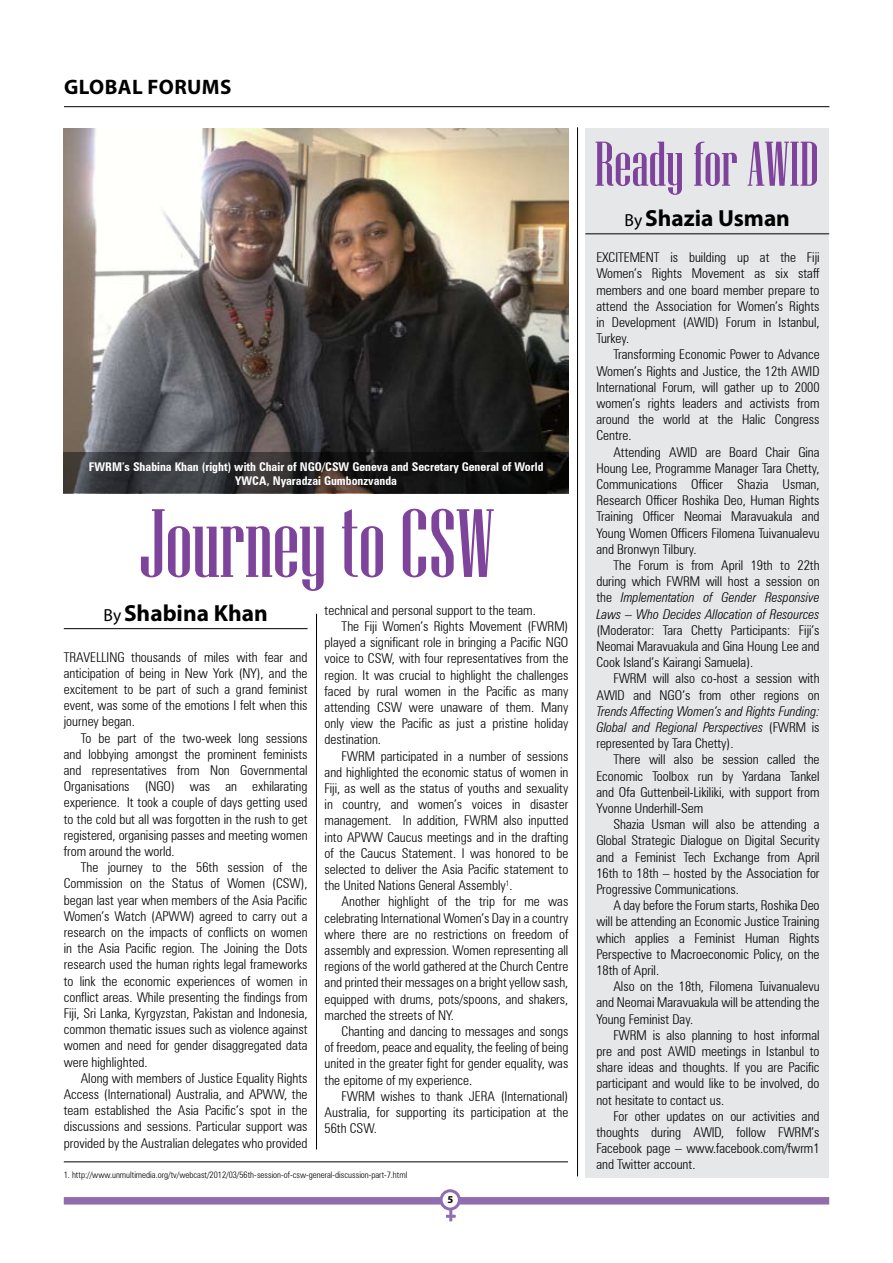
<style>
.page{position:relative;width:893px;height:1263px;background:#fff}
.page>*{position:absolute;margin:0;border:0;box-sizing:border-box;transform-origin:0 0}
.t1{font:96.75px "Niagara Solid";color:#7e449b}
.t2{font:63px "Niagara Solid";color:#7e449b}
.t3{font:700 23.4px "Myriad Pro";color:#000}
.t4{font:700 21px "Myriad Pro";letter-spacing:.02em;color:#000}
.t5{font:300 condensed 13.5px/16.2px "Zurich BT";color:#000;text-align:justify}
.t6{font:italic 300 condensed 13.5px/16.2px "Zurich BT";color:#000;text-align:justify}
.t7{font:700 condensed 12px/14.4px "Zurich BT";color:#fff;text-align:center}
.t8{font:700 10.5px "Myriad Pro";color:#000}
.t9{font:300 condensed 9px "Zurich BT";color:#000}
.s1{font-weight:400;font-size:17.55px}
.s2{font-style:normal}
</style>
<div class="page">
<div style="left:440px;top:1189px;width:21px;height:21px;border:3px solid #916caf;border-radius:50%"></div>
<div style="left:64px;top:1197px;width:377px;height:7px;background:#916caf"></div>
<svg style="left:446px;top:1210px;width:10px;height:11px"></svg>
<div style="left:459px;top:1197px;width:370px;height:7px;background:#916caf"></div>
<div style="left:585px;top:129px;width:244px;height:1049px;background:#e6e7e8"></div>
<hr style="left:64px;top:106px;width:765px;height:1px;background:#000">
<hr style="left:64px;top:628px;width:244px;height:1px;background:#000">
<hr style="left:585px;top:233px;width:244px;height:1px;background:#000">
<hr style="left:316px;top:614px;width:1px;height:535px;background:#000">
<hr style="left:577px;top:127px;width:1px;height:1049px;background:#000">
<hr style="left:64px;top:1161px;width:504px;height:1px;background:#000">
<img style="left:64px;top:129px;width:505px;height:324px">
<svg style="left:64px;top:453px;width:505px;height:40px;background:#252525"></svg>
<h3 class="t4" style="left:64px;top:74px;width:169px">GLOBAL FORUMS</h3>
<p class="t7" style="left:89px;top:459px;width:456px">FWRM’s Shabina Khan (right) with Chair of NGO/CSW Geneva and Secretary General of World<br>YWCA, Nyaradzai Gumbonzvanda</p>
<h1 class="t1" style="left:139px;top:492px;width:357px">Journey to CSW</h1>
<h3 class="t3" style="left:104px;top:598px;width:166px"><span class="s1">By</span> Shabina Khan</h3>
<p class="t5" style="left:64px;top:649px;width:245px">Travelli ng thousands of miles with fear and anticipation of being in New York (NY), and the excitement to be part of such a grand feminist event, was some of the emotions I felt when this journey began.</p>
<p class="t5" style="left:64px;top:730px;width:245px;text-indent:17px">To be part of the two-week long sessions and lobbying amongst the prominent feminists and representatives from Non Governmental Organisations (NGO) was an exhilarating experience. It took a couple of days getting used to the cold but all was forgotten in the rush to get registered, organising passes and meeting women from around the world.</p>
<p class="t5" style="left:64px;top:859px;width:245px;text-indent:17px">The journey to the 56th session of the Commission on the Status of Women (CSW), began last year when members of the Asia Pacific Women’s Watch (APWW) agreed to carry out a research on the impacts of conflicts on women in the Asia Pacific region. The Joining the Dots research used the human rights legal frameworks to link the economic experiences of women in conflict areas. While presenting the findings from Fiji, Sri Lanka, Kyrgyzstan, Pakistan and Indonesia, common thematic issues such as violence against women and need for gender disaggregated data were highlighted.</p>
<p class="t5" style="left:64px;top:1070px;width:245px;text-indent:17px">Along with members of Justice Equality Rights Access (International) Australia, and APWW, the team established the Asia Pacific’s spot in the discussions and sessions. Particular support was provided by the Australian delegates who provided</p>
<p class="t5" style="left:325px;top:602px;width:213px">technical and personal support to the team.</p>
<p class="t5" style="left:342px;top:618px;width:228px">The Fiji Women’s Rights Movement (FWRM)</p>
<p class="t5" style="left:325px;top:634px;width:245px">played a significant role in bringing a Pacific NGO</p>
<p class="t5" style="left:325px;top:650px;width:245px">voice to CSW, with four representatives from the</p>
<p class="t5" style="left:325px;top:667px;width:245px">region. It was crucial to highlight the challenges</p>
<p class="t5" style="left:325px;top:683px;width:245px">faced by rural women in the Pacific as many</p>
<p class="t5" style="left:325px;top:699px;width:245px">attending CSW were unaware of them. Many</p>
<p class="t5" style="left:325px;top:715px;width:245px">only view the Pacific as just a pristine holiday</p>
<p class="t5" style="left:325px;top:731px;width:58px">destination.</p>
<p class="t5" style="left:342px;top:748px;width:228px">FWRM participated in a number of sessions</p>
<p class="t5" style="left:325px;top:764px;width:245px">and highlighted the economic status of women in</p>
<p class="t5" style="left:325px;top:780px;width:245px">Fiji, as well as the status of youths and sexuality</p>
<p class="t5" style="left:325px;top:796px;width:245px">in country, and women’s voices in disaster</p>
<p class="t5" style="left:325px;top:812px;width:245px">management. In addition, FWRM also inputted</p>
<p class="t5" style="left:325px;top:829px;width:245px">into APWW Caucus meetings and in the drafting</p>
<p class="t5" style="left:325px;top:845px;width:245px">of the Caucus Statement. I was honored to be</p>
<p class="t5" style="left:325px;top:861px;width:245px">selected to deliver the Asia Pacific statement to</p>
<p class="t5" style="left:325px;top:877px;width:189px">the United Nations General Assembly<sup>1</sup>.</p>
<p class="t5" style="left:342px;top:893px;width:228px">Another highlight of the trip for me was</p>
<p class="t5" style="left:325px;top:910px;width:245px">celebrating International Women’s Day in a country</p>
<p class="t5" style="left:325px;top:926px;width:245px">where there are no restrictions on freedom of</p>
<p class="t5" style="left:325px;top:942px;width:245px">assembly and expression. Women representing all</p>
<p class="t5" style="left:325px;top:958px;width:245px">regions of the world gathered at the Church Centre</p>
<p class="t5" style="left:325px;top:974px;width:245px">and printed their messages on a bright yellow sash,</p>
<p class="t5" style="left:325px;top:991px;width:245px">equipped with drums, pots/spoons, and shakers,</p>
<p class="t5" style="left:325px;top:1007px;width:131px">marched the streets of NY.</p>
<p class="t5" style="left:342px;top:1023px;width:228px">Chanting and dancing to messages and songs</p>
<p class="t5" style="left:325px;top:1039px;width:245px">of freedom, peace and equality, the feeling of being</p>
<p class="t5" style="left:325px;top:1055px;width:245px">united in the greater fight for gender equality, was</p>
<p class="t5" style="left:325px;top:1072px;width:149px">the epitome of my experience.</p>
<p class="t5" style="left:342px;top:1088px;width:228px">FWRM wishes to thank JERA (International)</p>
<p class="t5" style="left:325px;top:1104px;width:245px">Australia, for supporting its participation at the</p>
<p class="t5" style="left:325px;top:1120px;width:54px">56th CSW.</p>
<p class="t9" style="left:64px;top:1169px;width:345px">1. http://www.unmultimedia.org/tv/webcast/2012/03/56th-session-of-csw-general-discussion-part-7.html</p>
<p class="t8" style="left:447px;top:1192px;width:7px">5</p>
<h2 class="t2" style="left:595px;top:131px;width:226px">Ready for AWID</h2>
<h3 class="t3" style="left:625px;top:203px;width:167px"><span class="s1">By</span> Shazia Usman</h3>
<p class="t5" style="left:596px;top:249px;width:225px">Excitement is building up at the Fiji Women’s Rights Movement as six staff members and one board member prepare to attend the Association for Women’s Rights in Development (AWID) Forum in Istanbul, Turkey.</p>
<p class="t5" style="left:596px;top:346px;width:225px;text-align:left;text-indent:17px">Transforming Economic Power to Advance Women’s Rights and Justice, the 12th AWID International Forum, will gather up to 2000 women’s rights leaders and activists from around the world at the Halic Congress Centre.</p>
<p class="t5" style="left:596px;top:444px;width:225px;text-indent:17px">Attending AWID are Board Chair Gina Houng Lee, Programme Manager Tara Chetty, Communications Officer Shazia Usman, Research Officer Roshika Deo, Human Rights Training Officer Neomai Maravuakula and Young Women Officers Filomena Tuivanualevu and Bronwyn Tilbury.</p>
<p class="t6" style="left:596px;top:557px;width:225px;text-indent:17px"><span class="s2">The Forum is from April 19th to 22th during which FWRM will host a session on the</span> Implementation of Gender Responsive Laws – Who Decides Allocation of Resources</p>
<p class="t5" style="left:596px;top:622px;width:225px">(Moderator: Tara Chetty Participants: Fiji’s Neomai Maravuakula and Gina Houng Lee and Cook Island’s Kairangi Samuela).</p>
<p class="t5" style="left:596px;top:670px;width:225px;text-align:right">FWRM will also co-host a session with<br>AWID and NGO’s from other regions on</p>
<p class="t6" style="left:596px;top:703px;width:225px">Trends Affecting Women’s and Rights Funding:<br>Global and Regional Perspectives <span class="s2">(FWRM is represented by Tara Chetty).</span></p>
<p class="t5" style="left:596px;top:751px;width:225px;text-indent:17px">There will also be session called the Economic Toolbox run by Yardana Tankel and Ofa Guttenbeil-Likiliki, with support from Yvonne Underhill-Sem</p>
<p class="t5" style="left:596px;top:816px;width:225px;text-indent:17px">Shazia Usman will also be attending a Global Strategic Dialogue on Digital Security and a Feminist Tech Exchange from April 16th to 18th – hosted by the Association for Progressive Communications.</p>
<p class="t5" style="left:596px;top:897px;width:225px;text-indent:17px">A day before the Forum starts, Roshika Deo will be attending an Economic Justice Training which applies a Feminist Human Rights Perspective to Macroeconomic Policy, on the 18th of April.</p>
<p class="t5" style="left:596px;top:978px;width:225px;text-indent:17px">Also on the 18th, Filomena Tuivanualevu and Neomai Maravuakula will be attending the Young Feminist Day.</p>
<p class="t5" style="left:596px;top:1027px;width:225px;text-indent:17px">FWRM is also planning to host informal pre and post AWID meetings in Istanbul to share ideas and thoughts. If you are Pacific participant and would like to be involved, do not hesitate to contact us.</p>
<p class="t5" style="left:596px;top:1108px;width:225px;text-indent:17px">For other updates on our activities and thoughts during AWID, follow FWRM’s Facebook page – www.facebook.com/fwrm1 and Twitter account.</p>
</div>
